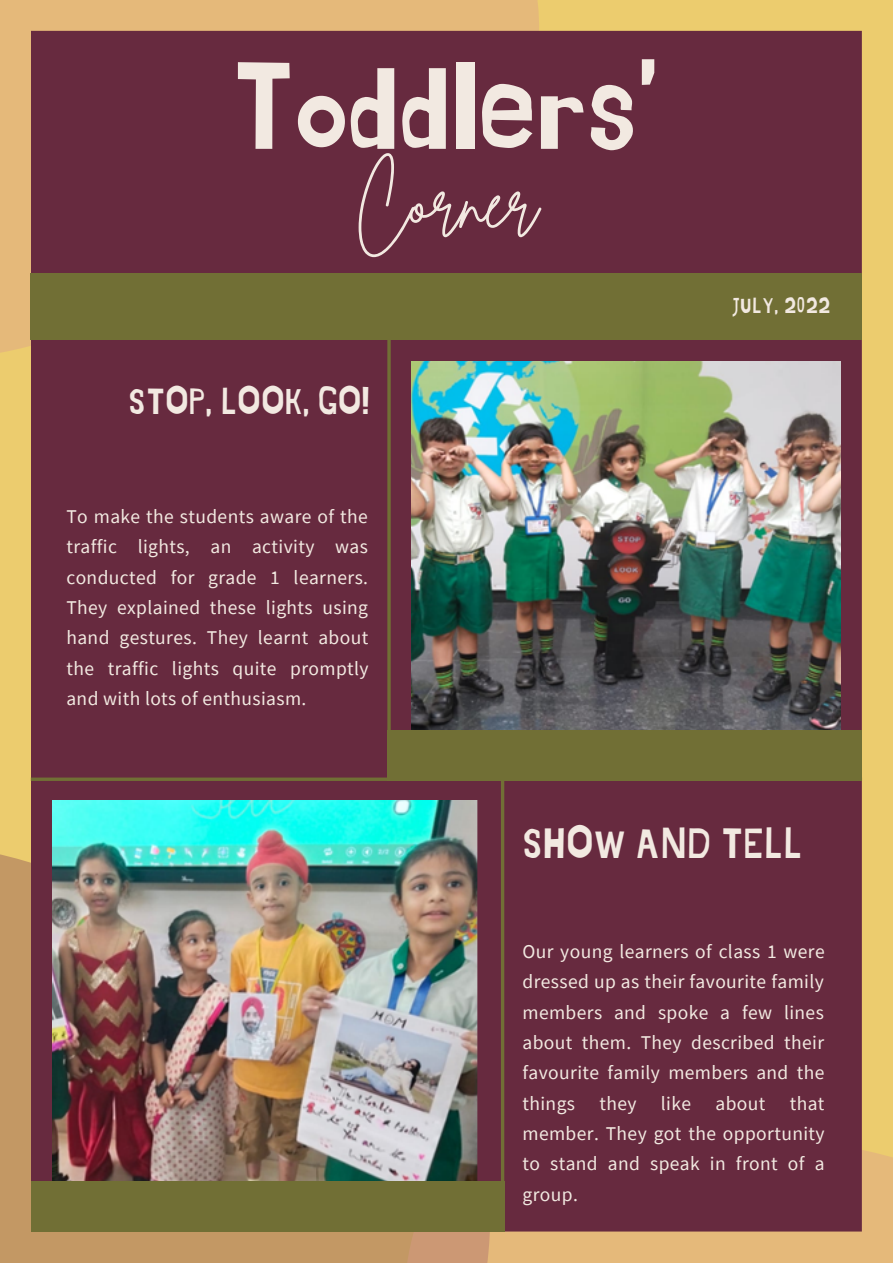
<style>
.page{position:relative;width:893px;height:1264px;background:#fff}
.page>*{position:absolute;margin:0;border:0;box-sizing:border-box;transform-origin:0 0}
.t1{font:122.4px "Jingleberry";color:#f2e9e1}
.t2{font:72px "Brittany Signature";color:#f2e9e1}
.t3{font:42px "Jingleberry";letter-spacing:.015em;color:#f2e9e1}
.t4{font:36px "Jingleberry";letter-spacing:.015em;color:#f2e9e1}
.t5{font:21px "Jingleberry";letter-spacing:.05em;color:#f2e9e1}
.t6{font:19.5px/30.3px "Source Sans Pro";letter-spacing:.02em;color:#f2e9e1;text-align:justify}
</style>
<div class="page">
<div style="left:0;top:0;width:892px;height:1262px;background:#eccc6e"></div>
<div style="left:0;top:854px;width:327px;height:408px;background:#c39864"></div>
<svg style="left:0;top:0;width:608px;height:353px;background:#e4b978"></svg>
<svg style="left:327px;top:1009px;width:565px;height:253px;fill:#e5b97a"></svg>
<div style="left:31px;top:31px;width:830px;height:1200px;background:#672a3f"></div>
<div style="left:66px;top:66px;width:760px;height:1130px;background:#672a3f"></div>
<div style="left:31px;top:273px;width:831px;height:66px;background:#716f35"></div>
<hr style="left:387px;top:340px;width:3px;height:440px;background:#716f35">
<img style="left:412px;top:361px;width:428px;height:368px">
<div style="left:387px;top:729px;width:474px;height:51px;background:#716f35"></div>
<img style="left:53px;top:801px;width:425px;height:380px">
<hr style="left:501px;top:778px;width:3px;height:453px;background:#716f35">
<div style="left:31px;top:1181px;width:473px;height:50px;background:#716f35"></div>
<hr style="left:31px;top:777px;width:831px;height:4px;background:#716f35">
<h1 class="t1" style="left:232px;top:51px;width:430px">Toddlers'</h1>
<h2 class="t2" style="left:355px;top:156px;width:184px">Corner</h2>
<h3 class="t4" style="left:129px;top:385px;width:242px">STOP, LOOK, GO!</h3>
<p class="t6" style="left:66px;top:500px;width:304px">To make the students aware of the traffic lights, an activity was conducted for grade 1 learners.<br>They explained these lights using hand gestures. They learnt about the traffic lights quite promptly and with lots of enthusiasm.</p>
<p class="t5" style="left:733px;top:296px;width:98px">JULY, 2022</p>
<h3 class="t3" style="left:522px;top:824px;width:281px">SHOW AND TELL</h3>
<p class="t6" style="left:522px;top:935px;width:304px">Our young learners of class 1 were dressed up as their favourite family members and spoke a few lines about them. They described their favourite family members and the things they like about that member. They got the opportunity to stand and speak in front of a group.</p>
</div>
